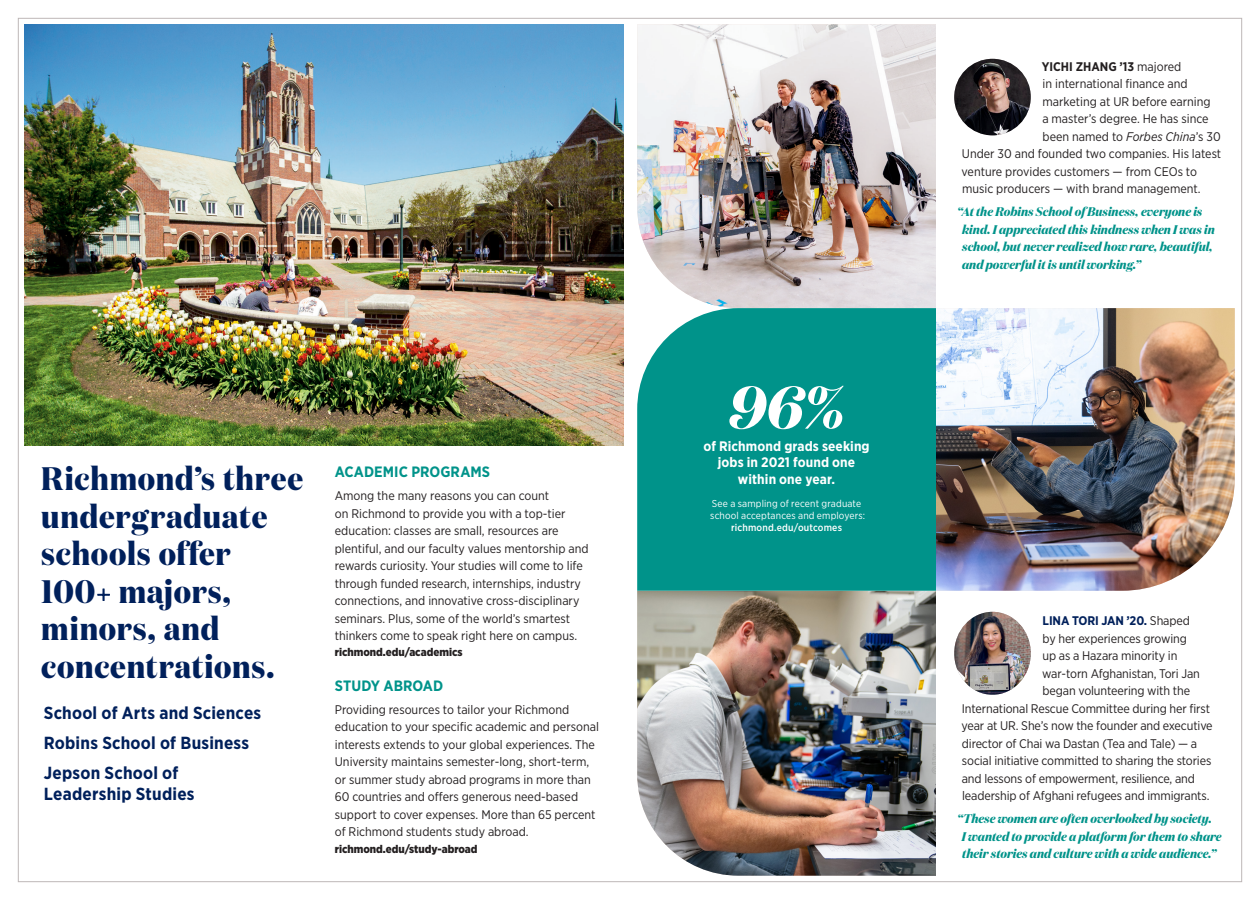
<style>
.page{position:relative;width:1260px;height:900px;background:#fff}
.page>*{position:absolute;margin:0;border:0;box-sizing:border-box;transform-origin:0 0}
.t1{font:italic 700 60px "Domaine Display";color:#fff}
.t2{font:700 32.5px/37.5px "Domaine Display Narrow";letter-spacing:.025em;color:#00205b}
.t3{font:700 17.5px/30px "Gotham Narrow";letter-spacing:.015em;color:#00205b}
.t4{font:700 15px "Gotham Narrow";color:#00938a}
.t5{font:700 13.75px/16.5px "Gotham Narrow";letter-spacing:.005em;color:#fff;text-align:center}
.t6{font:12.5px/17.5px "Gotham Narrow";color:#231f20}
.t7{font:italic 700 12.5px/17.5px "Domaine Display Narrow";letter-spacing:.01em;color:#00938a}
.t8{font:700 12.5px "Gotham Narrow";letter-spacing:-.01em;color:#00205b}
.t9{font:700 12.5px "Gotham Narrow";color:#231f20}
.t10{font:900 11.25px "Gotham Narrow";color:#231f20}
.t11{font:10px/12px "Gotham Narrow";letter-spacing:.015em;color:#fff}
.t12{font:500 10px "Gotham Narrow";letter-spacing:.02em;color:#fff}
.s1{font-weight:400}
.s2{font-style:italic}
.s3{font-weight:400;color:#231f20}
</style>
<div class="page">
<img style="left:936px;top:308px;width:299px;height:283px">
<img style="left:24px;top:24px;width:600px;height:421px">
<img style="left:637px;top:591px;width:299px;height:285px">
<img style="left:637px;top:24px;width:299px;height:284px">
<div style="left:637px;top:308px;width:299px;height:283px;background:#00938a"></div>
<img style="left:954px;top:612px;width:77px;height:83px">
<img style="left:954px;top:59px;width:77px;height:76px;border-radius:38px">
<h2 class="t2" style="left:41px;top:460px;width:263px">Richmond’s three undergraduate schools offer<br>100+ majors, minors, and concentrations.</h2>
<h3 class="t3" style="left:44px;top:698px;width:219px">School of Arts and Sciences<br>Robins School of Business<br>Jepson School of</h3>
<h3 class="t3" style="left:44px;top:779px;width:152px">Leadership Studies</h3>
<p class="t4" style="left:335px;top:462px;width:157px">ACADEMIC PROGRAMS</p>
<p class="t6" style="left:335px;top:487px;width:255px">Among the many reasons you can count<br>on Richmond to provide you with a top-tier education: classes are small, resources are plentiful, and our faculty values mentorship and rewards curiosity. Your studies will come to life through funded research, internships, industry connections, and innovative cross-disciplinary seminars. Plus, some of the world’s smartest thinkers come to speak right here on campus.</p>
<p class="t10" style="left:335px;top:645px;width:129px">richmond.edu/academics</p>
<p class="t4" style="left:335px;top:676px;width:110px">STUDY ABROAD</p>
<p class="t6" style="left:335px;top:700px;width:266px">Providing resources to tailor your Richmond education to your specific academic and personal interests extends to your global experiences. The University maintains semester-long, short-term, or summer study abroad programs in more than 60 countries and offers generous need-based support to cover expenses. More than 65 percent of Richmond students study abroad.</p>
<p class="t10" style="left:335px;top:841px;width:144px">richmond.edu/study-abroad</p>
<h1 class="t1" style="left:728px;top:368px;width:118px">96%</h1>
<p class="t5" style="left:704px;top:438px;width:168px">of Richmond grads seeking jobs in 2021 found one within one year.</p>
<p class="t11" style="left:710px;top:497px;width:157px">See a sampling of recent graduate school acceptances and employers:</p>
<p class="t12" style="left:731px;top:521px;width:112px">richmond.edu/outcomes</p>
<p class="t9" style="left:1042px;top:58px;width:141px">YICHI ZHANG ’13 <span class="s1">majored</span></p>
<p class="t6" style="left:1043px;top:75px;width:146px">in international finance and</p>
<p class="t6" style="left:1043px;top:92px;width:170px">marketing at UR before earning</p>
<p class="t6" style="left:1042px;top:110px;width:168px">a master’s degree. He has since</p>
<p class="t6" style="left:1043px;top:127px;width:180px">been named to <span class="s2">Forbes China</span>’s 30</p>
<p class="t6" style="left:962px;top:145px;width:261px">Under 30 and founded two companies. His latest</p>
<p class="t6" style="left:962px;top:162px;width:237px">venture provides customers — from CEOs to</p>
<p class="t6" style="left:962px;top:180px;width:240px">music producers — with brand management.</p>
<p class="t7" style="left:962px;top:203px;width:254px;text-indent:-5px">“At the Robins School of Business, everyone is kind. I appreciated this kindness when I was in school, but never realized how rare, beautiful, and powerful it is until working.”</p>
<p class="t8" style="left:1043px;top:613px;width:149px">LINA TORI JAN ’20. <span class="s3">Shaped</span></p>
<p class="t6" style="left:1043px;top:629px;width:146px">by her experiences growing</p>
<p class="t6" style="left:1043px;top:647px;width:136px">up as a Hazara minority in</p>
<p class="t6" style="left:1042px;top:664px;width:159px">war-torn Afghanistan, Tori Jan</p>
<p class="t6" style="left:1043px;top:682px;width:149px">began volunteering with the</p>
<p class="t6" style="left:962px;top:699px;width:250px">International Rescue Committee during her first</p>
<p class="t6" style="left:962px;top:717px;width:253px">year at UR. She’s now the founder and executive</p>
<p class="t6" style="left:962px;top:734px;width:237px">director of Chai wa Dastan (Tea and Tale) — a</p>
<p class="t6" style="left:962px;top:752px;width:251px">social initiative committed to sharing the stories</p>
<p class="t6" style="left:962px;top:769px;width:235px">and lessons of empowerment, resilience, and</p>
<p class="t6" style="left:962px;top:787px;width:249px">leadership of Afghani refugees and immigrants.</p>
<p class="t7" style="left:962px;top:810px;width:261px;text-indent:-5px">“These women are often overlooked by society.<br>I wanted to provide a platform for them to share their stories and culture with a wide audience.”</p>
</div>
